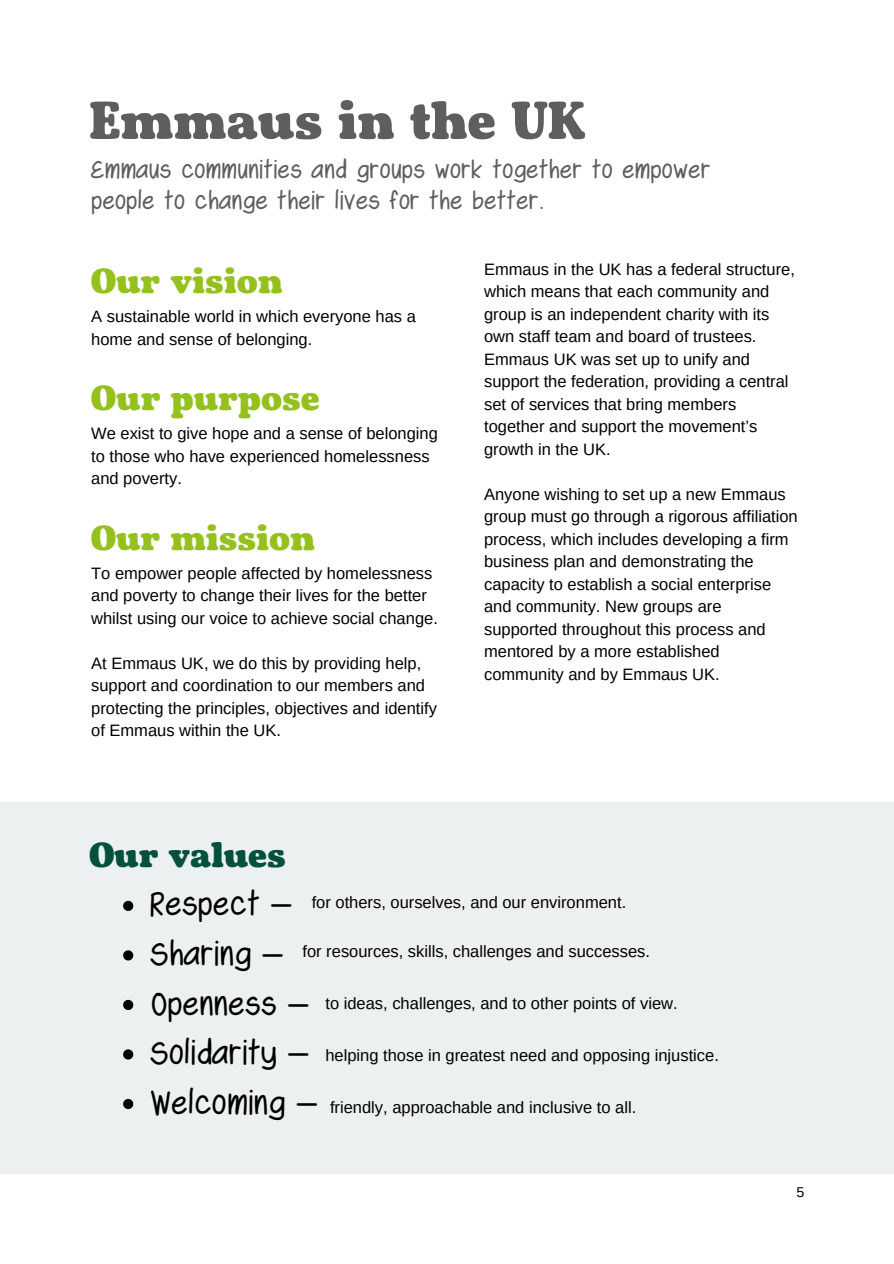
<style>
.page{position:relative;width:894px;height:1264px;background:#fff}
.page>*{position:absolute;margin:0;border:0;box-sizing:border-box;transform-origin:0 0}
.t1{font:54px "Emmaus Yeast";color:#5e5e5e}
.t2{font:36px/49.5px "Swagger";letter-spacing:.05em;color:#000}
.t3{font:36px "Emmaus Yeast";color:#95c11f}
.t4{font:36px "Emmaus Yeast";color:#00513b}
.t5{font:27px/31.5px "Swagger";letter-spacing:.05em;color:#5e5e5e}
.t6{font:16.5px/22.5px "Arimo";color:#000}
.t7{font:14.25px "Arimo";color:#000}
</style>
<div class="page">
<div style="left:0;top:802px;width:893px;height:372px;background:#ecf0f0"></div>
<svg style="left:123px;top:900px;width:10px;height:11px"></svg>
<svg style="left:123px;top:950px;width:10px;height:10px"></svg>
<svg style="left:123px;top:999px;width:10px;height:11px"></svg>
<svg style="left:123px;top:1049px;width:10px;height:10px"></svg>
<svg style="left:123px;top:1098px;width:10px;height:11px"></svg>
<h1 class="t1" style="left:89px;top:88px;width:497px">Emmaus in the UK</h1>
<h3 class="t5" style="left:91px;top:154px;width:619px">Emmaus communities and groups work together to empower people to change their lives for the better.</h3>
<h2 class="t3" style="left:91px;top:259px;width:193px">Our vision</h2>
<p class="t6" style="left:91px;top:305px;width:326px">A sustainable world in which everyone has a home and sense of belonging.</p>
<h2 class="t3" style="left:91px;top:376px;width:230px">Our purpose</h2>
<p class="t6" style="left:91px;top:422px;width:348px">We exist to give hope and a sense of belonging to those who have experienced homelessness and poverty.</p>
<h2 class="t3" style="left:91px;top:516px;width:225px">Our mission</h2>
<p class="t6" style="left:91px;top:562px;width:348px">To empower people affected by homelessness and poverty to change their lives for the better whilst using our voice to achieve social change.</p>
<p class="t6" style="left:91px;top:652px;width:347px">At Emmaus UK, we do this by providing help, support and coordination to our members and protecting the principles, objectives and identify of Emmaus within the UK.</p>
<p class="t6" style="left:484px;top:258px;width:312px">Emmaus in the UK has a federal structure, which means that each community and group is an independent charity with its own staff team and board of trustees.<br>Emmaus UK was set up to unify and support the federation, providing a central set of services that bring members together and support the movement’s growth in the UK.</p>
<p class="t6" style="left:484px;top:483px;width:315px">Anyone wishing to set up a new Emmaus group must go through a rigorous affiliation process, which includes developing a firm business plan and demonstrating the capacity to establish a social enterprise and community. New groups are supported throughout this process and mentored by a more established community and by Emmaus UK.</p>
<h2 class="t4" style="left:89px;top:833px;width:198px">Our values</h2>
<h2 class="t2" style="left:150px;top:880px;width:167px">Respect –<br>Sharing –<br>Openness –<br>Solidarity –<br>Welcoming –</h2>
<p class="t6" style="left:311px;top:891px;width:316px">for others, ourselves, and our environment.</p>
<p class="t6" style="left:302px;top:940px;width:349px">for resources, skills, challenges and successes.</p>
<p class="t6" style="left:325px;top:992px;width:353px">to ideas, challenges, and to other points of view.</p>
<p class="t6" style="left:325px;top:1044px;width:395px">helping those in greatest need and opposing injustice.</p>
<p class="t6" style="left:330px;top:1095px;width:308px">friendly, approachable and inclusive to all.</p>
<p class="t7" style="left:796px;top:1182px;width:9px">5</p>
</div>
